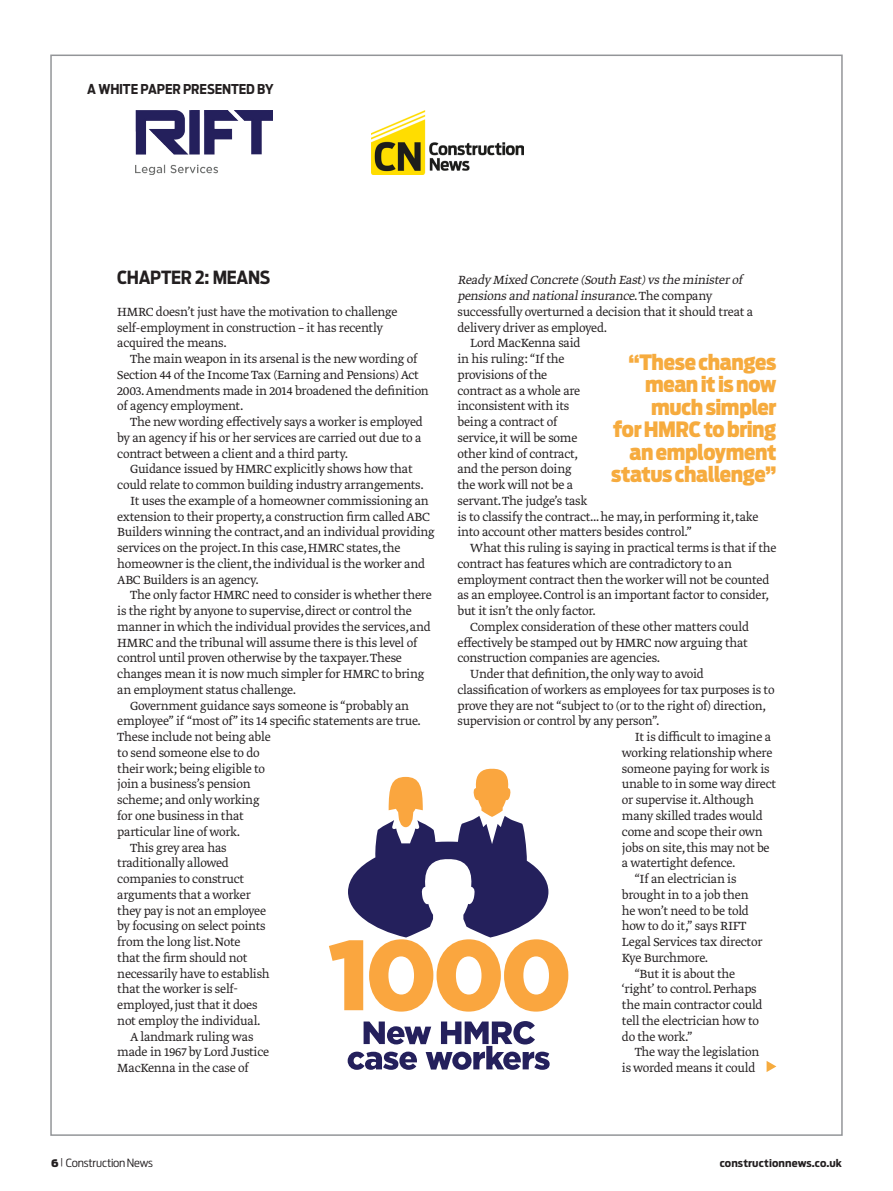
<style>
.page{position:relative;width:893px;height:1191px;background:#fff}
.page>*{position:absolute;margin:0;border:0;box-sizing:border-box;transform-origin:0 0}
.t1{font:900 21px/22.5px "Antenna Cond";letter-spacing:-.02em;color:#f6ab3e;text-align:right}
.Body_-_heading_Alcum{font:700 18px "Antenna Cond";letter-spacing:-.02em;color:#231f20}
.Body_copy_-_indent{font:300 13.95px/15.8px "Greta Text";letter-spacing:-.015em;color:#231f20}
.Body_copy_-_full_out{font:300 13.95px/15.8px "Greta Text";letter-spacing:-.015em;color:#231f20}
.Body_-_crosshead{font:700 13.5px "Antenna Cond";letter-spacing:-.01em;color:#231f20}
.t2{font:300 11.25px "Antenna Cond";letter-spacing:-.015em;color:#231f20;scale:1.1 1}
.t3{font:700 10.5px "Antenna Cond";letter-spacing:.01em;color:#231f20;scale:1.1 1}
.s1{font-style:italic}
.s2{font-weight:900;font-size:10.5px}
.s3{font-size:9px}
</style>
<div class="page">
<img style="left:371px;top:110px;width:153px;height:64px">
<img style="left:135px;top:111px;width:138px;height:63px">
<svg style="left:767px;top:1061px;width:9px;height:11px"></svg>
<svg style="left:348px;top:1021px;width:202px;height:48px"></svg>
<svg style="left:329px;top:768px;width:239px;height:243px"></svg>
<p class="Body_-_crosshead" style="left:87px;top:81px;width:188px">A WHITE PAPER PRESENTED BY</p>
<p class="Body_-_heading_Alcum" style="left:117px;top:267px;width:155px">CHAPTER 2: MEANS</p>
<p class="Body_copy_-_full_out" style="left:117px;top:304px;width:282px">HMRC doesn’t just have the motivation to challenge self-employment in construction – it has recently acquired the means.</p>
<p class="Body_copy_-_indent" style="left:117px;top:352px;width:313px;text-indent:13px">The main weapon in its arsenal is the new wording of Section 44 of the Income Tax (Earning and Pensions) Act 2003. Amendments made in 2014 broadened the definition of agency employment.</p>
<p class="Body_copy_-_indent" style="left:117px;top:415px;width:307px;text-align:justify;text-indent:13px">The new wording effectively says a worker is employed by an agency if his or her services are carried out due to a contract between a client and a third party.</p>
<p class="Body_copy_-_indent" style="left:117px;top:462px;width:308px;text-align:center">Guidance issued by HMRC explicitly shows how that could relate to common building industry arrangements.</p>
<p class="Body_copy_-_indent" style="left:117px;top:493px;width:319px;text-indent:13px">It uses the example of a homeowner commissioning an extension to their property, a construction firm called ABC Builders winning the contract, and an individual providing services on the project. In this case, HMRC states, the homeowner is the client, the individual is the worker and ABC Builders is an agency.</p>
<p class="Body_copy_-_indent" style="left:117px;top:588px;width:316px;text-indent:13px">The only factor HMRC need to consider is whether there is the right by anyone to supervise, direct or control the manner in which the individual provides the services, and HMRC and the tribunal will assume there is this level of control until proven otherwise by the taxpayer. These changes mean it is now much simpler for HMRC to bring an employment status challenge.</p>
<p class="Body_copy_-_indent" style="left:117px;top:698px;width:305px;text-indent:13px">Government guidance says someone is “probably an employee” if “most of” its 14 specific statements are true.<br>These include not being able<br>to send someone else to do<br>their work; being eligible to<br>join a business’s pension<br>scheme; and only working<br>for one business in that<br>particular line of work.</p>
<p class="Body_copy_-_indent" style="left:117px;top:840px;width:154px;text-indent:13px">This grey area has traditionally allowed companies to construct arguments that a worker they pay is not an employee by focusing on select points from the long list. Note<br>that the firm should not necessarily have to establish that the worker is self&shy;employed, just that it does not employ the individual.</p>
<p class="Body_copy_-_indent" style="left:117px;top:1029px;width:153px;text-indent:13px">A landmark ruling was made in 1967 by Lord Justice<br>MacKenna in the case of</p>
<p class="Body_copy_-_indent" style="left:457px;top:273px;width:297px"><span class="s1">Ready Mixed Concrete (South East)vsthe ministerof pensionsand nationalinsurance</span>. T h e c o m p a ny successfully overturned a decision that it should treat a delivery driver as employed.</p>
<p class="Body_copy_-_indent" style="left:457px;top:336px;width:303px;text-indent:13px">Lord MacKenna said<br>in his ruling: “If the<br>provisions of the<br>contract as a whole are<br>inconsistent with its<br>being a contract of<br>service, it will be some<br>other kind of contract,<br>and the person doing<br>the work will not be a<br>servant. The judge’s task<br>is to classify the contract… he may, in performing it, take into account other matters besides control.”</p>
<p class="Body_copy_-_indent" style="left:457px;top:541px;width:320px;text-indent:13px">What this ruling is saying in practical terms is that if the contract has features which are contradictory to an employment contract then the worker will not be counted as an employee. Control is an important factor to consider, but it isn’t the only factor.</p>
<p class="Body_copy_-_indent" style="left:457px;top:619px;width:293px;text-align:justify;text-indent:13px">Complex consideration of these other matters could effectively be stamped out by HMRC now arguing that construction companies are agencies.</p>
<p class="Body_copy_-_indent" style="left:457px;top:667px;width:319px;text-indent:13px">Under that definition, the only way to avoid classification of workers as employees for tax purposes is to prove they are not “subject to (or to the right of) direction, supervision or control by any person”.</p>
<p class="Body_copy_-_indent" style="left:622px;top:730px;width:156px;text-indent:13px">It is difficult to imagine a working relationship where someone paying for work is unable to in some way direct or supervise it. Although many skilled trades would come and scope their own jobs on site, this may not be a watertight defence.</p>
<p class="Body_copy_-_indent" style="left:622px;top:871px;width:142px;text-indent:13px">“If an electrician is brought in to a job then he won’t need to be told how to do it,” says RIFT<br>Legal Services tax director<br>Kye Burchmore.</p>
<p class="Body_copy_-_indent" style="left:622px;top:966px;width:142px;text-indent:13px">“But it is about the ‘right’ to control. Perhaps the main contractor could tell the electrician how to do the work.”</p>
<p class="Body_copy_-_indent" style="left:622px;top:1045px;width:139px;text-align:right">The way the legislation<br>is worded means it could</p>
<p class="t1" style="left:611px;top:351px;width:167px">“These changes mean it is now much simpler<br>for HMRC to bring an employment status challenge”</p>
<p class="t2" style="left:51px;top:1155px;width:94px"><span class="s2">6</span> <span class="s3">|</span> Construction News</p>
<p class="t3" style="left:720px;top:1156px;width:113px">constructionnews.co.uk</p>
</div>
